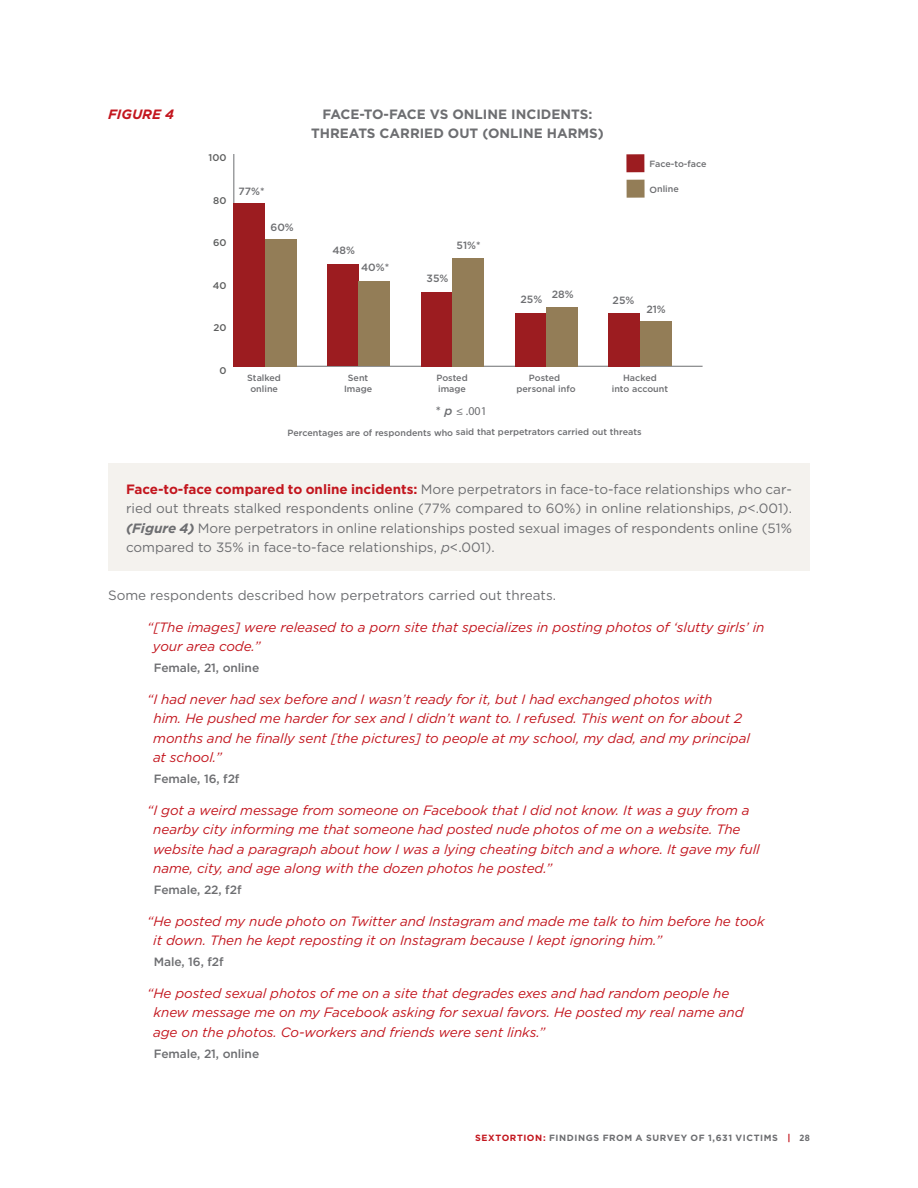
<style>
.page{position:relative;width:918px;height:1188px;background:#fff}
.page>*{position:absolute;margin:0;border:0;box-sizing:border-box;transform-origin:0 0}
.t1{font:italic 13.5px/19.5px "Gotham";letter-spacing:-.005em;color:#c3161e}
.t2{font:13.5px/19.5px "Gotham";color:#6d6e71;text-align:justify}
.t3{font:700 13.5px/19.5px "Gotham";color:#6d6e71;text-align:center}
.t4{font:italic 700 13.5px "Gotham";color:#c3161e}
.t5{font:500 12px "Gotham";letter-spacing:-.005em;color:#6d6e71}
.t6{font:12px "Myriad Pro";color:#6d6e71}
.t7{font:500 10.5px "Gotham";letter-spacing:-.005em;color:#6d6e71}
.t8{font:500 9.75px "Gotham";color:#5d5e5e}
.t9{font:500 9px/10.5px "Gotham";letter-spacing:-.005em;color:#6d6e71;text-align:center}
.t10{font:700 9px "Gotham";letter-spacing:.065em;color:#6d6e71}
.s1{font-family:"Gotham";font-weight:500}
.s2{font-family:"Gotham";font-weight:500;font-style:italic}
.s3{font-weight:700;color:#c3161e}
.s4{font-style:italic}
.s5{font-weight:700;font-style:italic}
.s6{color:#c3161e}
.s7{font-family:"Gotham Narrow"}
</style>
<div class="page">
<div style="left:108px;top:464px;width:702px;height:108px;background:#f4f2ee"></div>
<div style="left:627px;top:180px;width:18px;height:18px;background:#937d57"></div>
<div style="left:626px;top:154px;width:18px;height:18px;background:#9c1c20"></div>
<hr style="left:234px;top:366px;width:469px;height:1px;background:#6d6e71">
<hr style="left:233px;top:154px;width:1px;height:212px;background:#6d6e71">
<div style="left:234px;top:203px;width:31px;height:163px;background:#9c1c20"></div>
<div style="left:265px;top:239px;width:31px;height:127px;background:#937d57"></div>
<div style="left:328px;top:264px;width:31px;height:102px;background:#9c1c20"></div>
<div style="left:359px;top:281px;width:31px;height:85px;background:#937d57"></div>
<div style="left:421px;top:292px;width:32px;height:74px;background:#9c1c20"></div>
<div style="left:453px;top:258px;width:31px;height:108px;background:#937d57"></div>
<div style="left:515px;top:313px;width:31px;height:53px;background:#9c1c20"></div>
<div style="left:546px;top:307px;width:32px;height:59px;background:#937d57"></div>
<div style="left:609px;top:313px;width:31px;height:53px;background:#9c1c20"></div>
<div style="left:640px;top:322px;width:31px;height:44px;background:#937d57"></div>
<p class="t4" style="left:108px;top:105px;width:68px">FIGURE 4</p>
<p class="t3" style="left:311px;top:104px;width:294px">FACE-TO-FACE VS ONLINE INCIDENTS:<br>THREATS CARRIED OUT (ONLINE HARMS)</p>
<p class="t8" style="left:209px;top:152px;width:19px">100</p>
<p class="t8" style="left:213px;top:194px;width:15px">80</p>
<p class="t8" style="left:213px;top:237px;width:15px">60</p>
<p class="t7" style="left:238px;top:184px;width:28px">77%*</p>
<p class="t7" style="left:270px;top:220px;width:25px">60%</p>
<p class="t8" style="left:213px;top:279px;width:15px">40</p>
<p class="t8" style="left:213px;top:321px;width:15px">20</p>
<p class="t7" style="left:332px;top:244px;width:24px">48%</p>
<p class="t7" style="left:361px;top:261px;width:30px">40%*</p>
<p class="t7" style="left:457px;top:239px;width:26px">51%*</p>
<p class="t7" style="left:427px;top:272px;width:23px">35%</p>
<p class="t7" style="left:520px;top:293px;width:23px">25%</p>
<p class="t7" style="left:552px;top:287px;width:24px">28%</p>
<p class="t7" style="left:613px;top:293px;width:23px">25%</p>
<p class="t9" style="left:649px;top:158px;width:59px">Face-to-face</p>
<p class="t9" style="left:650px;top:184px;width:31px">Online</p>
<p class="t7" style="left:646px;top:302px;width:21px">21%</p>
<p class="t8" style="left:219px;top:364px;width:9px">0</p>
<p class="t9" style="left:247px;top:373px;width:35px">Stalked online</p>
<p class="t9" style="left:344px;top:373px;width:30px">Sent<br>Image</p>
<p class="t9" style="left:436px;top:373px;width:33px;text-align:left">Posted image</p>
<p class="t9" style="left:516px;top:373px;width:61px">Posted personal info</p>
<p class="t9" style="left:612px;top:373px;width:58px">Hacked<br>into account</p>
<p class="t6" style="left:436px;top:404px;width:53px"><span class="s1">*</span> <span class="s2">p</span> ≤ .001</p>
<p class="t9" style="left:287px;top:427px;width:356px">Percentages are of respondents who said that perpetrators carried out threats</p>
<p class="t2" style="left:126px;top:479px;width:668px"><span class="s3">Face-to-face compared to online incidents:</span> More perpetrators in face-to-face relationships who car&shy;ried out threats stalked respondents online (77% compared to 60%) in online relationships, <span class="s4">p</span>&lt;.001). <span class="s5">(Figure 4)</span> More perpetrators in online relationships posted sexual images of respondents online (51% compared to 35% in face-to-face relationships, <span class="s4">p</span>&lt;.001).</p>
<p class="t2" style="left:108px;top:585px;width:450px">Some respondents described how perpetrators carried out threats.</p>
<p class="t1" style="left:153px;top:617px;width:613px;text-indent:-6px">“[The images] were released to a porn site that specializes in posting photos of ‘slutty girls’ in your area code.”</p>
<p class="t5" style="left:154px;top:660px;width:107px">Female, 21, online</p>
<p class="t1" style="left:153px;top:689px;width:598px;text-indent:-6px">“I had never had sex before and I wasn’t ready for it, but I had exchanged photos with<br>him. He pushed me harder for sex and I didn’t want to. I refused. This went on for about 2 months and he finally sent [the pictures] to people at my school, my dad, and my principal at school.”</p>
<p class="t5" style="left:154px;top:771px;width:87px">Female, 16, f2f</p>
<p class="t1" style="left:153px;top:800px;width:608px;text-indent:-6px">“I got a weird message from someone on Facebook that I did not know. It was a guy from a nearby city informing me that someone had posted nude photos of me on a website. The website had a paragraph about how I was a lying cheating bitch and a whore. It gave my full name, city, and age along with the dozen photos he posted.”</p>
<p class="t5" style="left:154px;top:882px;width:89px">Female, 22, f2f</p>
<p class="t1" style="left:153px;top:911px;width:613px;text-indent:-6px">“He posted my nude photo on Twitter and Instagram and made me talk to him before he took it down. Then he kept reposting it on Instagram because I kept ignoring him.”</p>
<p class="t5" style="left:154px;top:954px;width:71px">Male, 16, f2f</p>
<p class="t1" style="left:153px;top:983px;width:592px;text-indent:-6px">“He posted sexual photos of me on a site that degrades exes and had random people he knew message me on my Facebook asking for sexual favors. He posted my real name and age on the photos. Co-workers and friends were sent links.”</p>
<p class="t5" style="left:154px;top:1046px;width:107px">Female, 21, online</p>
<p class="t10" style="left:475px;top:1132px;width:336px"><span class="s6">SEXTORTION:</span> FINDINGS FROM A SURVEY OF 1,631 VICTIMS <span class="s6">|</span> <span class="s7">28</span></p>
</div>
